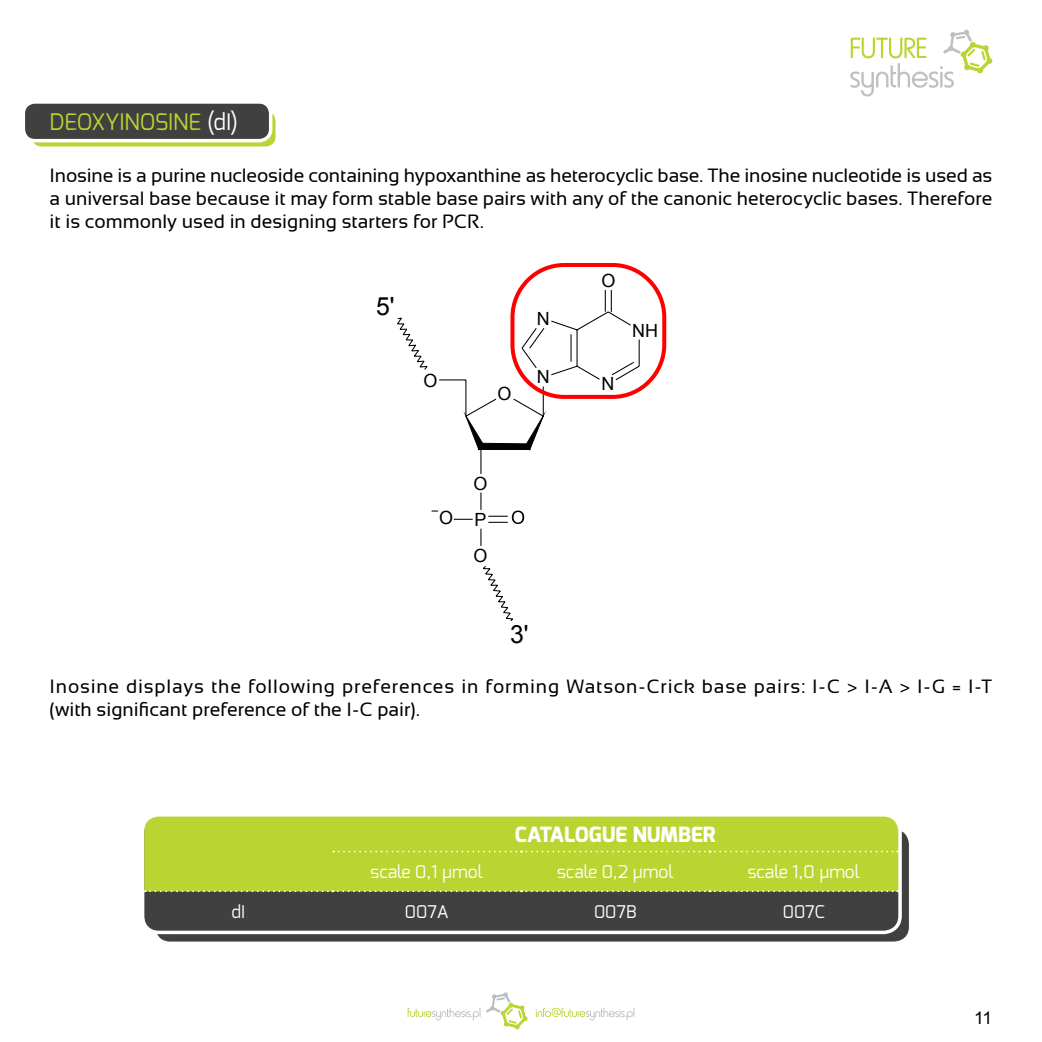
<style>
.page{position:relative;width:1042px;height:1042px;background:#fff}
.page>*{position:absolute;margin:0;border:0;box-sizing:border-box;transform-origin:0 0}
.t1{font:25.03px "Arial";color:#000}
.t2{font:22.75px "Exo";color:#bad532}
.t3{font:800 21px "Exo";color:#fff}
.t4{font:19.25px/22.8px "Sansation";letter-spacing:.005em;color:#000;text-align:justify}
.t5{font:19.25px/22.8px "Sansation";letter-spacing:.04em;color:#000}
.t6{font:18.2px "Arial";color:#000}
.t7{font:17.5px "Exo";color:#fff}
.t8{font:17.5px "Arial";color:#000}
.s1{color:#fff}
</style>
<div class="page">
<svg style="left:486px;top:992px;width:42px;height:37px"></svg>
<svg style="left:536px;top:1008px;width:98px;height:12px"></svg>
<svg style="left:408px;top:1008px;width:72px;height:12px"></svg>
<div style="left:155px;top:829px;width:754px;height:112px;background:#404040;border-radius:15px"></div>
<div style="left:145px;top:818px;width:752px;height:72px;background:#bad532"></div>
<div style="left:140px;top:813px;width:762px;height:121px;border:4px solid #fff;border-radius:17px"></div>
<svg style="left:32px;top:111px;width:243px;height:35px"></svg>
<div style="left:23px;top:102px;width:248px;height:39px;background:#404040;border-radius:12px"></div>
<div style="left:22px;top:100px;width:250px;height:42px;border:4px solid #fff;border-radius:12px"></div>
<svg style="left:850px;top:29px;width:142px;height:67px"></svg>
<svg style="left:333px;top:850px;width:565px;height:2px"></svg>
<svg style="left:145px;top:890px;width:753px;height:2px"></svg>
<svg style="left:612px;top:313px;width:28px;height:68px"></svg>
<svg style="left:397px;top:289px;width:215px;height:332px"></svg>
<div style="left:510px;top:263px;width:156px;height:136px;border:4px solid #f00;border-radius:52px"></div>
<svg style="left:512px;top:510px;width:12px;height:14px"></svg>
<p class="t2" style="left:50px;top:107px;width:190px">DEOXYINOSINE <span class="s1">(dI)</span></p>
<p class="t4" style="left:50px;top:164px;width:944px">Inosine is a purine nucleoside containing hypoxanthine as heterocyclic base. The inosine nucleotide is used as a universal base because it may form stable base pairs with any of the canonic heterocyclic bases. Therefore it is commonly used in designing starters for PCR.</p>
<h1 class="t1" style="left:376px;top:290px;width:20px">5'</h1>
<p class="t6" style="left:423px;top:368px;width:15px">O</p>
<p class="t6" style="left:497px;top:382px;width:15px">O</p>
<p class="t6" style="left:537px;top:307px;width:14px">N</p>
<p class="t6" style="left:537px;top:365px;width:14px">N</p>
<p class="t6" style="left:439px;top:505px;width:15px">O</p>
<p class="t6" style="left:473px;top:471px;width:15px">O</p>
<p class="t6" style="left:474px;top:507px;width:13px">P</p>
<p class="t6" style="left:473px;top:543px;width:15px">O</p>
<h1 class="t1" style="left:510px;top:618px;width:20px">3'</h1>
<p class="t6" style="left:601px;top:269px;width:15px">O</p>
<p class="t6" style="left:601px;top:372px;width:14px">N</p>
<p class="t6" style="left:632px;top:318px;width:27px">NH</p>
<p class="t5" style="left:50px;top:675px;width:944px">Inosine displays the following preferences in forming Watson-Crick base pairs: I-C &gt; I-A &gt; I-G = I-T (with significant preference of the I-C pair).</p>
<p class="t3" style="left:515px;top:820px;width:203px">CATALOGUE NUMBER</p>
<p class="t7" style="left:370px;top:861px;width:114px">scale 0,1 µmol</p>
<p class="t7" style="left:557px;top:861px;width:118px">scale 0,2 µmol</p>
<p class="t7" style="left:747px;top:861px;width:114px">scale 1,0 µmol</p>
<p class="t7" style="left:231px;top:900px;width:15px">dI</p>
<p class="t7" style="left:405px;top:900px;width:45px">007A</p>
<p class="t7" style="left:594px;top:900px;width:44px">007B</p>
<p class="t7" style="left:783px;top:900px;width:44px">007C</p>
<p class="t8" style="left:974px;top:1006px;width:20px">11</p>
</div>
